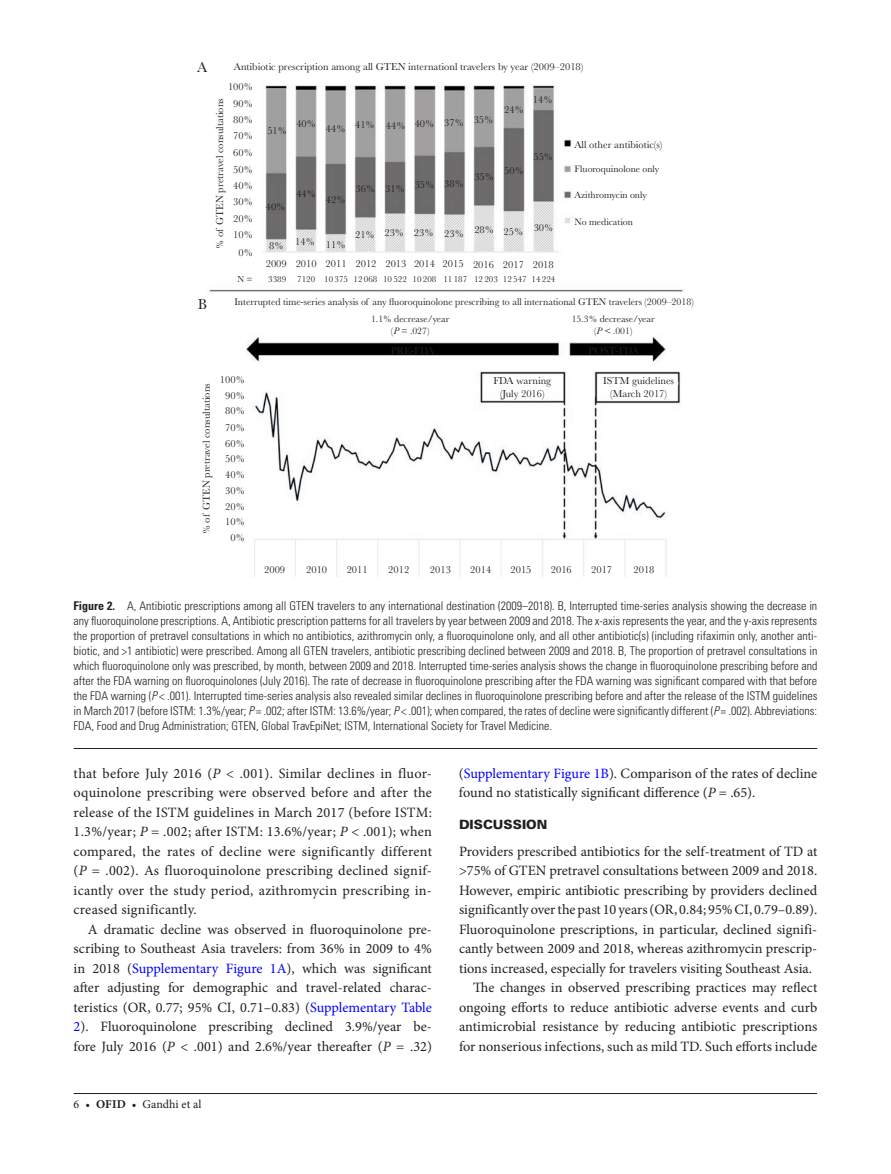
<style>
.page{position:relative;width:891px;height:1174px;background:#fff}
.page>*{position:absolute;margin:0;border:0;box-sizing:border-box;transform-origin:0 0}
.t1{font:15px "Baskerville MT Std";color:#231f20}
.t2{font:14.25px/19.5px "Minion Pro";color:#231f20;text-align:justify}
.t3{font:900 12.75px "Univers LT Std";color:#231f20}
.t4{font:300 condensed 12px/15px "Univers LT Std";color:#231f20;text-align:justify}
.t5{font:12px "Minion Pro";color:#231f20}
.t6{font:10.5px/16.5px "Baskerville MT Std";color:#231f20;text-align:center}
.t7{font:10.2px "Baskerville MT Std";color:#231f20}
.t8{font:9.75px/11.7px "Baskerville MT Std";color:#231f20;text-align:center}
.t9{font:9px "Baskerville MT Std";color:#231f20}
.s1{font-style:italic}
.s2{font-weight:700}
.s3{color:#00f}
</style>
<div class="page">
<hr style="left:74px;top:1093px;width:743px;height:1px;background:#231f20">
<hr style="left:74px;top:748px;width:743px;height:1px;background:#231f20">
<img style="left:207px;top:85px;width:476px;height:491px">
<p class="t1" style="left:197px;top:58px;width:12px">A</p>
<p class="t1" style="left:198px;top:295px;width:11px">B</p>
<p class="t6" style="left:234px;top:58px;width:351px">Antibiotic prescription among all GTEN internationl travelers by year (2009–2018)</p>
<p class="t6" style="left:228px;top:79px;width:26px">100%</p>
<p class="t6" style="left:212px;top:249px;width:153px;rotate:-90deg">% of GTEN pretravel consultations</p>
<p class="t6" style="left:233px;top:95px;width:21px">90%<br>80%<br>70%<br>60%<br>50%<br>40%<br>30%<br>20%<br>10%<br>0%</p>
<p class="t6" style="left:267px;top:123px;width:21px">51%</p>
<p class="t6" style="left:266px;top:198px;width:21px">40%</p>
<p class="t6" style="left:266px;top:237px;width:22px;line-height:18px">8%<br>2009</p>
<p class="t9" style="left:237px;top:274px;width:17px">N =</p>
<p class="t9" style="left:268px;top:274px;width:19px">3389</p>
<p class="t6" style="left:296px;top:115px;width:21px">40%</p>
<p class="t6" style="left:326px;top:117px;width:110px">44% 41% 44% 40%</p>
<p class="t6" style="left:444px;top:113px;width:51px">37% 35%</p>
<p class="t6" style="left:296px;top:185px;width:21px">44%</p>
<p class="t6" style="left:326px;top:191px;width:21px">42%</p>
<p class="t6" style="left:356px;top:180px;width:51px">36% 31%</p>
<p class="t6" style="left:415px;top:176px;width:51px">35% 38%</p>
<p class="t6" style="left:474px;top:169px;width:21px">35%</p>
<p class="t6" style="left:504px;top:101px;width:21px">24%</p>
<p class="t6" style="left:533px;top:91px;width:21px">14%</p>
<p class="t6" style="left:504px;top:162px;width:21px">50%</p>
<p class="t6" style="left:533px;top:149px;width:21px">55%</p>
<p class="t6" style="left:295px;top:235px;width:52px">14% 11%</p>
<p class="t6" style="left:355px;top:224px;width:200px">21% 23% 23% 23% 28% 25% 30%</p>
<p class="t6" style="left:296px;top:256px;width:260px">2010 2011 2012 2013 2014 2015 2016 2017 2018</p>
<p class="t9" style="left:297px;top:274px;width:260px">7120 10 375 12 068 10 522 10 208 11 187 12 203 12 547 14 224</p>
<p class="t6" style="left:575px;top:136px;width:89px">All other antibiotic(s)</p>
<p class="t8" style="left:575px;top:163px;width:86px">Fluoroquinolone only</p>
<p class="t8" style="left:575px;top:189px;width:74px">Azithromycin only</p>
<p class="t8" style="left:575px;top:215px;width:60px">No medication</p>
<p class="t7" style="left:234px;top:296px;width:461px">Interrupted time-series analysis of any fluoroquinolone prescribing to all international GTEN travelers (2009–2018)</p>
<p class="t8" style="left:371px;top:313px;width:80px">1.1% decrease/year (<span class="s1">P</span> = .027)</p>
<p class="t8" style="left:572px;top:313px;width:85px">15.3% decrease/year (<span class="s1">P &lt; .</span>001)</p>
<p class="t6" style="left:198px;top:534px;width:153px;rotate:-90deg">% of GTEN pretravel consultations</p>
<p class="t6" style="left:220px;top:371px;width:26px;line-height:15.8px">100%<br>90%<br>80%</p>
<p class="t6" style="left:225px;top:420px;width:21px;line-height:15.8px;text-align:justify">70% 60% 50% 40% 30% 20% 10%</p>
<p class="t6" style="left:230px;top:530px;width:16px">0%</p>
<p class="t6" style="left:391px;top:342px;width:45px">PRE-FDA</p>
<p class="t6" style="left:589px;top:342px;width:52px">POST-FDA</p>
<p class="t6" style="left:603px;top:375px;width:73px;line-height:12.6px">ISTM guidelines (March 2017)</p>
<p class="t6" style="left:494px;top:375px;width:59px;line-height:12.6px">FDA warning (July 2016)</p>
<p class="t6" style="left:264px;top:561px;width:22px">2009</p>
<p class="t6" style="left:306px;top:561px;width:22px">2010</p>
<p class="t6" style="left:347px;top:561px;width:22px">2011</p>
<p class="t6" style="left:388px;top:561px;width:22px">2012</p>
<p class="t6" style="left:430px;top:561px;width:22px">2013</p>
<p class="t6" style="left:470px;top:561px;width:22px">2014</p>
<p class="t6" style="left:511px;top:561px;width:22px">2015</p>
<p class="t6" style="left:551px;top:561px;width:22px">2016</p>
<p class="t6" style="left:591px;top:561px;width:22px">2017</p>
<p class="t6" style="left:634px;top:561px;width:22px">2018</p>
<p class="t4" style="left:74px;top:598px;width:745px"><span class="s2">Figure 2.</span> A, Antibiotic prescriptions among all GTEN travelers to any international destination (2009–2018). B, Interrupted time-series analysis showing the decrease in any fluoroquinolone prescriptions. A, Antibiotic prescription patterns for all travelers by year between 2009 and 2018. The x-axis represents the year, and the y-axis represents the proportion of pretravel consultations in which no antibiotics, azithromycin only, a fluoroquinolone only, and all other antibiotic(s) (including rifaximin only, another anti&shy;biotic, and &gt;1 antibiotic) were prescribed. Among all GTEN travelers, antibiotic prescribing declined between 2009 and 2018. B, The proportion of pretravel consultations in which fluoroquinolone only was prescribed, by month, between 2009 and 2018. Interrupted time-series analysis shows the change in fluoroquinolone prescribing before and after the FDA warning on fluoroquinolones (July 2016). The rate of decrease in fluoroquinolone prescribing after the FDA warning was significant compared with that before the FDA warning (<span class="s1">P</span> &lt; .001). Interrupted time-series analysis also revealed similar declines in fluoroquinolone prescribing before and after the release of the ISTM guidelines in March 2017 (before ISTM: 1.3%/year; <span class="s1">P</span> = .002; after ISTM: 13.6%/year; <span class="s1">P</span> &lt; .001); when compared, the rates of decline were significantly different (<span class="s1">P</span> = .002). Abbreviations:<br>FDA, Food and Drug Administration; GTEN, Global TravEpiNet; ISTM, International Society for Travel Medicine.</p>
<p class="t2" style="left:74px;top:763px;width:360px">that before July 2016 (<span class="s1">P</span> &lt; .001). Similar declines in fluor&shy;oquinolone prescribing were observed before and after the release of the ISTM guidelines in March 2017 (before ISTM:<br>1.3%/year; <span class="s1">P</span> = .002; after ISTM: 13.6%/year; <span class="s1">P</span> &lt; .001); when compared, the rates of decline were significantly different (<span class="s1">P</span> = .002). As fluoroquinolone prescribing declined signif&shy;icantly over the study period, azithromycin prescribing in&shy;creased significantly.</p>
<p class="t2" style="left:74px;top:919px;width:360px;text-indent:14px">A dramatic decline was observed in fluoroquinolone pre&shy;scribing to Southeast Asia travelers: from 36% in 2009 to 4% in 2018 (<span class="s3">Supplementary Figure 1A</span>), which was significant after adjusting for demographic and travel-related charac&shy;teristics (OR, 0.77; 95% CI, 0.71–0.83) (<span class="s3">Supplementary Table 2</span>). Fluoroquinolone prescribing declined 3.9%/year be&shy;fore July 2016 (<span class="s1">P</span> &lt; .001) and 2.6%/year thereafter (<span class="s1">P</span> = .32)</p>
<p class="t5" style="left:74px;top:1096px;width:129px">6 • <span class="s2">ofid</span> • Gandhi et al</p>
<p class="t2" style="left:459px;top:763px;width:360px">(<span class="s3">Supplementary Figure 1B</span>). Comparison of the rates of decline found no statistically significant difference (<span class="s1">P</span> = .65).</p>
<p class="t3" style="left:459px;top:816px;width:90px">DISCUSSION</p>
<p class="t2" style="left:459px;top:841px;width:360px">Providers prescribed antibiotics for the self-treatment of TD at</p>
<p class="t2" style="left:459px;top:861px;width:360px">&gt;75% of GTEN pretravel consultations between 2009 and 2018.</p>
<p class="t2" style="left:459px;top:880px;width:360px">However, empiric antibiotic prescribing by providers declined</p>
<p class="t2" style="left:459px;top:900px;width:360px">significantly over the past 10 years (OR, 0.84; 95% CI, 0.79–0.89).</p>
<p class="t2" style="left:459px;top:919px;width:360px">Fluoroquinolone prescriptions, in particular, declined signifi-</p>
<p class="t2" style="left:459px;top:939px;width:360px">cantly between 2009 and 2018, whereas azithromycin prescrip-</p>
<p class="t2" style="left:459px;top:958px;width:355px">tions increased, especially for travelers visiting Southeast Asia.</p>
<p class="t2" style="left:473px;top:978px;width:346px">The changes in observed prescribing practices may reflect</p>
<p class="t2" style="left:459px;top:997px;width:360px">ongoing efforts to reduce antibiotic adverse events and curb</p>
<p class="t2" style="left:459px;top:1017px;width:360px">antimicrobial resistance by reducing antibiotic prescriptions</p>
<p class="t2" style="left:459px;top:1036px;width:360px">for nonserious infections, such as mild TD. Such efforts include</p>
</div>
